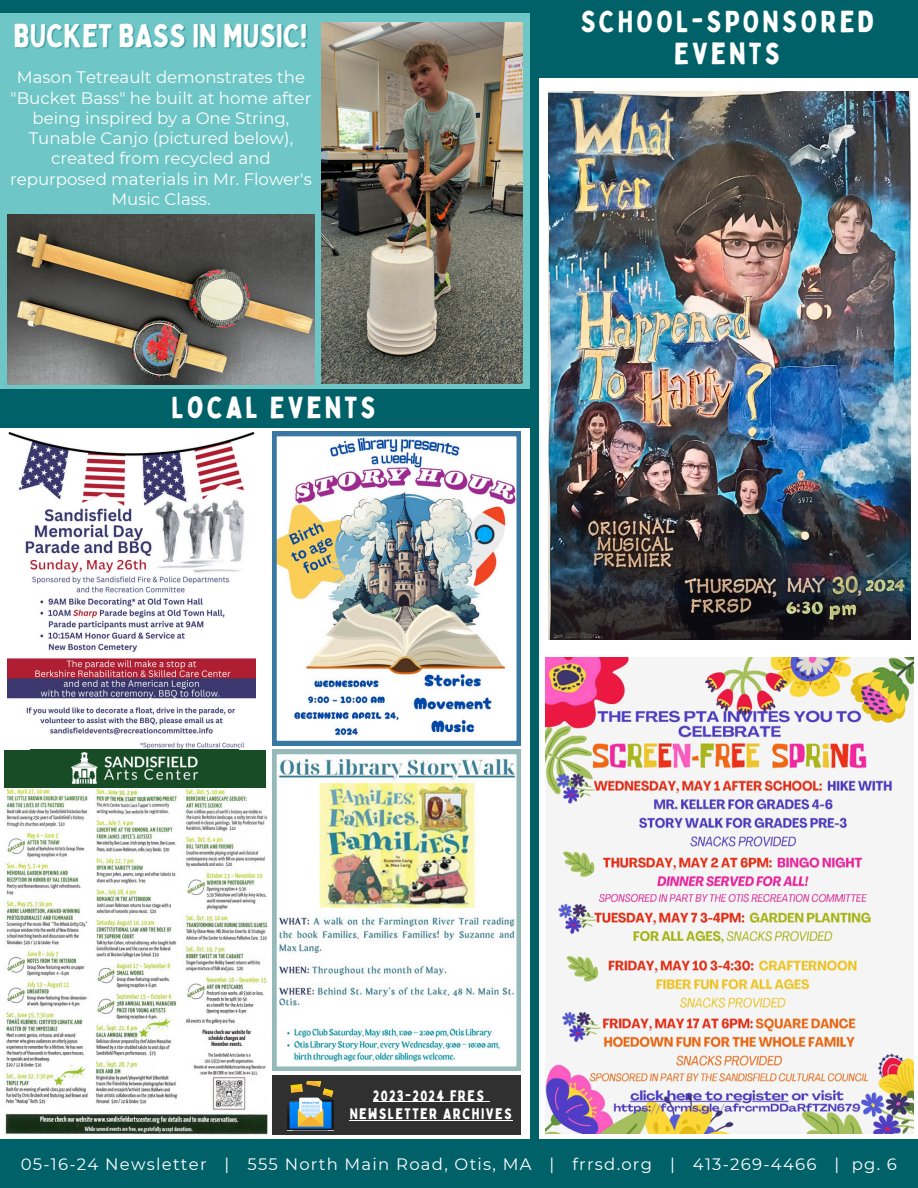
<style>
.page{position:relative;width:918px;height:1188px;background:#fff}
.page>*{position:absolute;margin:0;border:0;box-sizing:border-box;transform-origin:0 0}
.t1{font:32.4px "Bobby Jones";color:#fff}
.t2{font:30px/32.7px "Bobby Jones";letter-spacing:.1em;color:#fff;text-align:center}
.t3{font:16.65px/20.2px "Montserrat";color:#fff;text-align:center}
.t4{font:16.5px "Montserrat";letter-spacing:.075em;color:#fff}
.t5{font:15px "Bobby Jones";letter-spacing:.095em;color:#fff}
</style>
<div class="page">
<div style="left:0;top:1140px;width:918px;height:48px;background:#006169"></div>
<img style="left:272px;top:432px;width:249px;height:313px">
<div style="left:535px;top:0;width:383px;height:77px;background:#006169"></div>
<img style="left:7px;top:433px;width:249px;height:317px">
<div style="left:272px;top:1076px;width:249px;height:59px;background:#303030"></div>
<img style="left:287px;top:1082px;width:47px;height:48px">
<div style="left:0;top:389px;width:532px;height:38px;background:#006169"></div>
<img style="left:545px;top:658px;width:368px;height:476px">
<img style="left:548px;top:92px;width:363px;height:548px">
<div style="left:0;top:0;width:918px;height:13px;background:#006169"></div>
<img style="left:272px;top:750px;width:249px;height:320px">
<div style="left:0;top:13px;width:534px;height:376px;background:#6ec6c6"></div>
<div style="left:530px;top:0;width:9px;height:1154px;background:#006169"></div>
<img style="left:321px;top:23px;width:202px;height:361px">
<img style="left:7px;top:214px;width:307px;height:170px">
<img style="left:4px;top:782px;width:264px;height:353px">
<div style="left:4px;top:750px;width:261px;height:37px;background:#174c27"></div>
<img style="left:70px;top:752px;width:129px;height:32px">
<hr style="left:373px;top:1102px;width:77px;height:1px;background:#fff">
<hr style="left:450px;top:1102px;width:36px;height:1px;background:#fff">
<hr style="left:350px;top:1120px;width:163px;height:1px;background:#fff">
<p class="t1" style="left:13px;top:15px;width:295px">BUCKET BASS IN MUSIC!</p>
<p class="t3" style="left:10px;top:67px;width:303px">Mason Tetreault demonstrates the "Bucket Bass" he built at home after being inspired by a One String,<br>Tunable Canjo (pictured below), created from recycled and repurposed materials in Mr. Flower's<br>Music Class.</p>
<p class="t2" style="left:172px;top:390px;width:206px">LOCAL EVENTS</p>
<p class="t2" style="left:580px;top:4px;width:295px">SCHOOL-SPONSORED<br>EVENTS</p>
<p class="t5" style="left:373px;top:1086px;width:113px">2023-2024 FRES</p>
<p class="t5" style="left:350px;top:1105px;width:164px">NEWSLETTER ARCHIVES</p>
<p class="t4" style="left:21px;top:1154px;width:878px">05-16-24 Newsletter | 555 North Main Road, Otis, MA | frrsd.org | 413-269-4466 | pg. 6</p>
</div>
